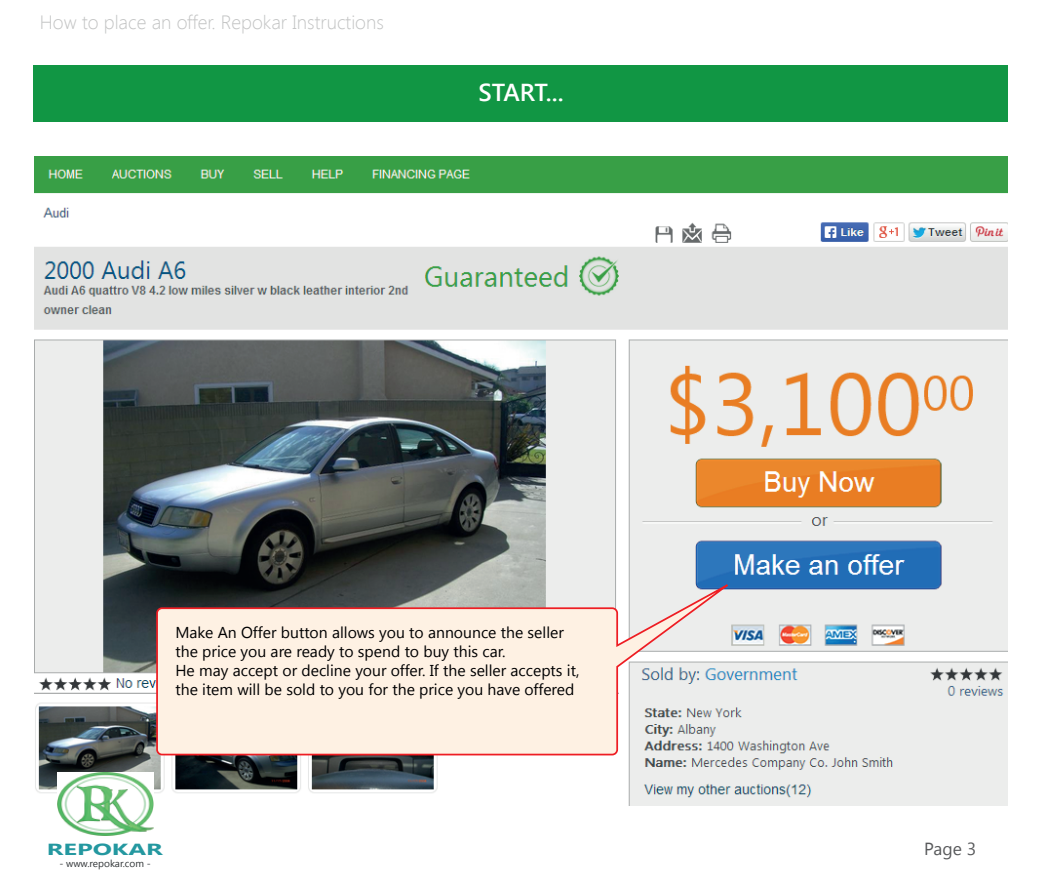
<style>
.page{position:relative;width:1042px;height:893px;background:#fff}
.page>*{position:absolute;margin:0;border:0;box-sizing:border-box;transform-origin:0 0}
.t1{font:600 24.5px "Segoe UI";letter-spacing:-.01em;color:#fff}
.t2{font:300 19.25px "Segoe UI";color:#c2c3c3}
.t3{font:17.5px "Segoe UI";color:#58595b}
.t4{font:700 16.1px "Segoe UI";color:#2498a0;scale:1.58 1}
.t5{font:15.75px/19.2px "Segoe UI";color:#000001}
.t6{font:9.97px "Segoe UI";color:#313537}
</style>
<div class="page">
<img style="left:34px;top:157px;width:973px;height:648px">
<img style="left:57px;top:773px;width:96px;height:63px">
<div style="left:34px;top:66px;width:974px;height:56px;background:#119644"></div>
<svg style="left:155px;top:571px;width:594px;height:185px;background:#dbd1c9"></svg>
<p class="t2" style="left:40px;top:9px;width:345px">How to place an offer. Repokar Instructions</p>
<h1 class="t1" style="left:478px;top:75px;width:87px">START...</h1>
<p class="t5" style="left:175px;top:622px;width:406px">Make An Offer button allows you to announce the seller the price you are ready to spend to buy this car.<br>He may accept or decline your offer. If the seller accepts it, the item will be sold to you for the price you have offered</p>
<p class="t4" style="left:47px;top:838px;width:75px">REPOKAR</p>
<p class="t6" style="left:59px;top:857px;width:93px">- www.repokar.com -</p>
<p class="t3" style="left:924px;top:837px;width:53px">Page 3</p>
</div>
